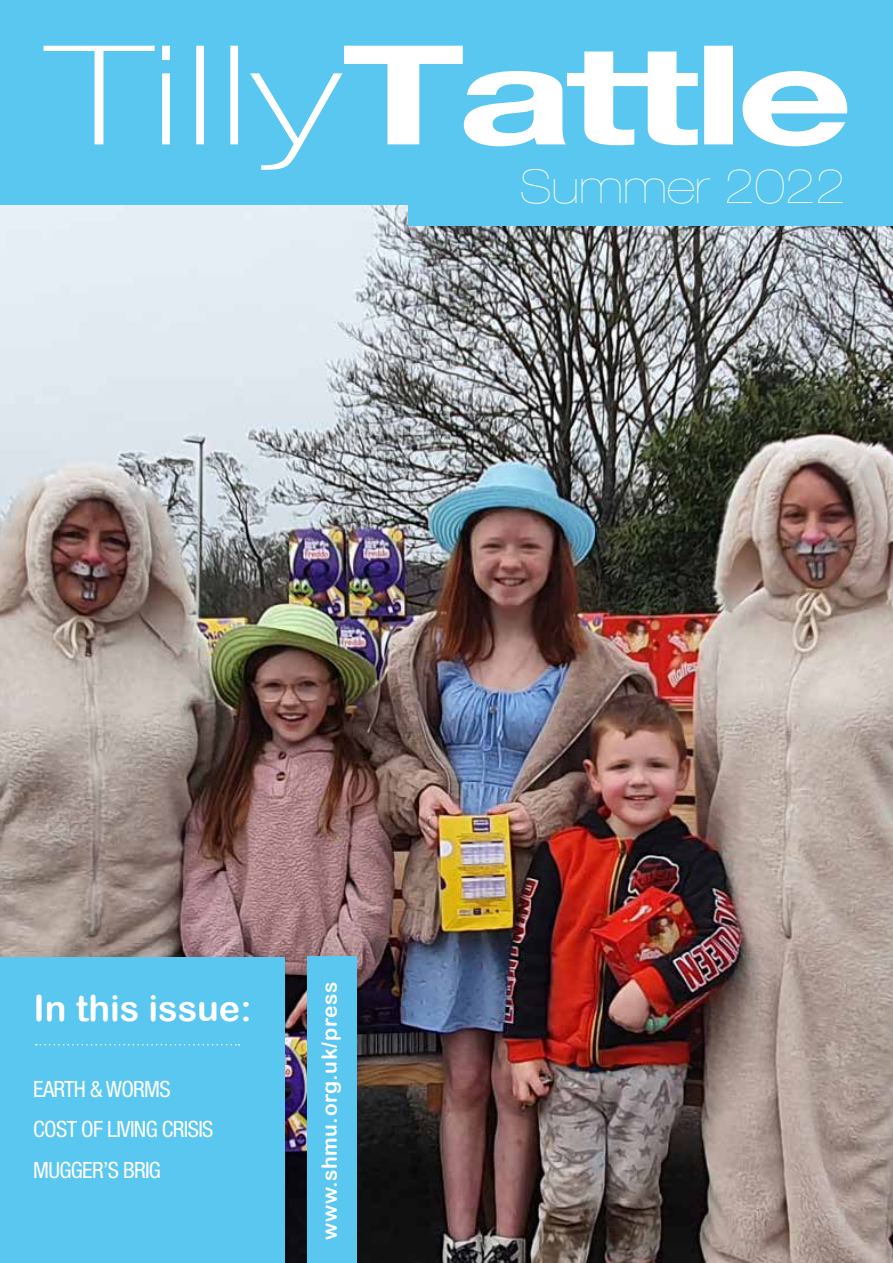
<style>
.page{position:relative;width:893px;height:1263px;background:#fff}
.page>*{position:absolute;margin:0;border:0;box-sizing:border-box;transform-origin:0 0}
.t1{font:200 expanded 46.65px "Helvetica Neue LT Pro";color:#fff}
.t2{font:36px "Arial Rounded MT Bold";color:#fff}
.t3{font:condensed 22.5px/40.5px "Helvetica Neue LT Pro";letter-spacing:-.03em;color:#fff}
.t4{font:21px "Arial Rounded MT Bold";letter-spacing:.03em;color:#fff}
</style>
<div class="page">
<img style="left:0;top:204px;width:893px;height:1059px">
<div style="left:0;top:957px;width:285px;height:306px;background:#59c7f0"></div>
<div style="left:307px;top:957px;width:50px;height:306px;background:#59c7f0"></div>
<div style="left:0;top:0;width:893px;height:204px;background:#59c7f0"></div>
<div style="left:408px;top:186px;width:485px;height:39px;background:#59c7f0"></div>
<svg style="left:44px;top:46px;width:804px;height:124px"></svg>
<svg style="left:36px;top:1044px;width:203px;height:1px"></svg>
<h1 class="t1" style="left:520px;top:159px;width:327px">Summer 2022</h1>
<h2 class="t2" style="left:34px;top:987px;width:219px">In this issue:</h2>
<p class="t3" style="left:33px;top:1068px;width:182px">EARTH &amp; WORMS<br>COST OF LIVING CRISIS<br>MUGGER’S BRIG</p>
<p class="t4" style="left:317px;top:1239px;width:260px;rotate:-90deg">www.shmu.org.uk/press</p>
</div>
